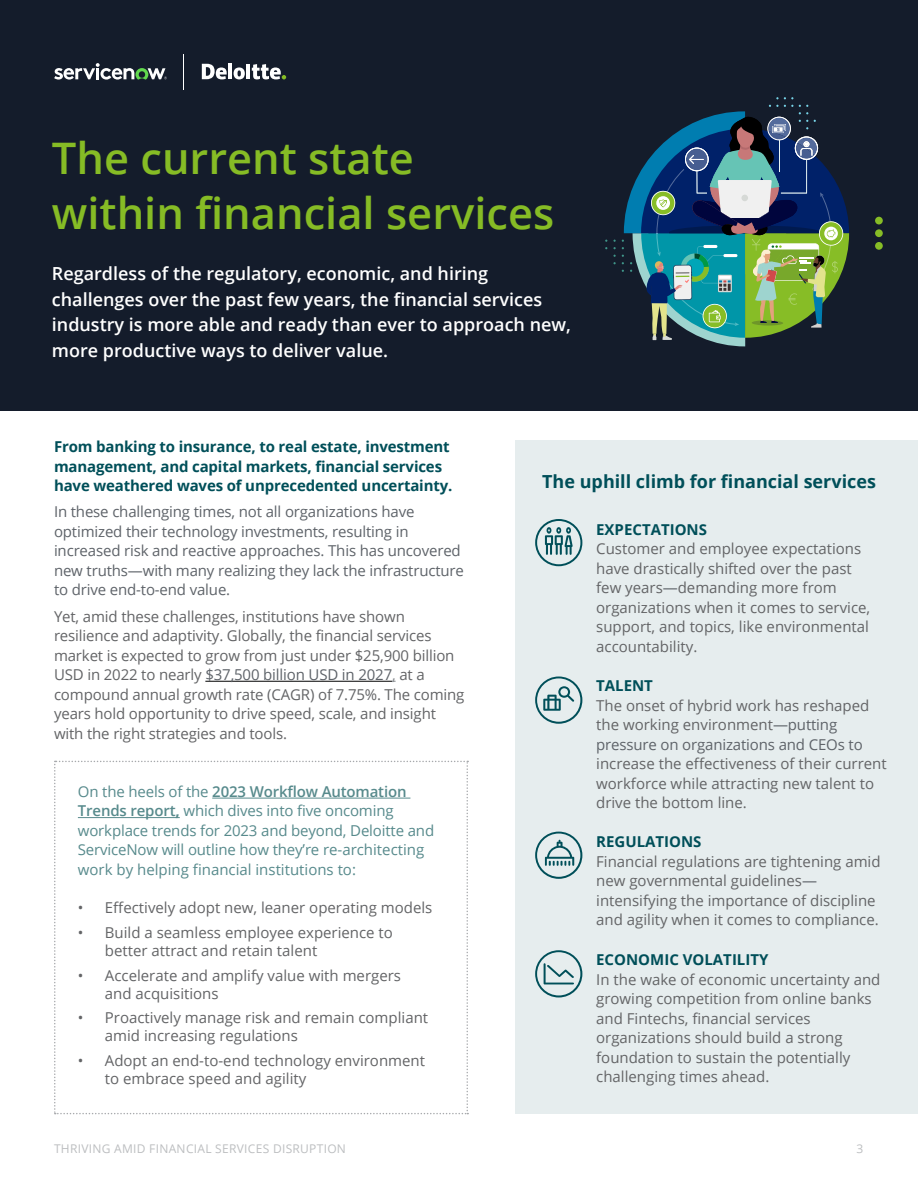
<style>
.page{position:relative;width:918px;height:1188px;background:#fff}
.page>*{position:absolute;margin:0;border:0;box-sizing:border-box;transform-origin:0 0}
.t1{font:600 43.5px/55.5px "Open Sans";color:#86bc25}
.t2{font:600 18px/25.5px "Open Sans";color:#fff}
.t3{font:700 18px "Open Sans";color:#004f59}
.t4{font:15px/19.5px "Open Sans";color:#636466}
.t5{font:15px/19.5px "Open Sans";letter-spacing:-.01em;color:#5e6369}
.t6{font:15px/19.5px "Open Sans";letter-spacing:-.01em;color:#578a8c}
.t7{font:700 15px/19.5px "Open Sans";letter-spacing:-.01em;color:#004f59}
.t8{font:12px "Open Sans";letter-spacing:.025em;color:#bcbec0}
.s1{color:#5e6369}
.s2{color:#868a8e}
.s3{font-weight:600}
.s4{font-weight:700}
</style>
<div class="page">
<div style="left:515px;top:441px;width:403px;height:673px;background:#e6edee"></div>
<div style="left:0;top:0;width:918px;height:410px;background:#141c2b"></div>
<hr style="left:228px;top:64px;width:4px;height:15px;background:#fff">
<svg style="left:234px;top:64px;width:52px;height:15px"></svg>
<svg style="left:202px;top:64px;width:25px;height:15px"></svg>
<svg style="left:54px;top:63px;width:113px;height:17px"></svg>
<hr style="left:184px;top:54px;width:1px;height:35px;background:#fff">
<svg style="left:535px;top:519px;width:47px;height:47px"></svg>
<svg style="left:535px;top:676px;width:47px;height:48px"></svg>
<svg style="left:535px;top:832px;width:47px;height:47px"></svg>
<svg style="left:535px;top:950px;width:47px;height:48px"></svg>
<hr style="left:205px;top:681px;width:187px;height:1px;background:#000">
<svg style="left:54px;top:761px;width:414px;height:353px"></svg>
<hr style="left:212px;top:798px;width:198px;height:1px;background:#578a8c">
<hr style="left:78px;top:817px;width:102px;height:1px;background:#578a8c">
<div style="left:875px;top:217px;width:8px;height:7px;background:#87bd26;border-radius:50%"></div>
<div style="left:875px;top:229px;width:8px;height:8px;background:#87bd26;border-radius:50%"></div>
<div style="left:875px;top:242px;width:8px;height:8px;background:#87bd26;border-radius:50%"></div>
<svg style="left:776px;top:97px;width:17px;height:2px"></svg>
<svg style="left:613px;top:240px;width:3px;height:9px"></svg>
<svg style="left:613px;top:255px;width:3px;height:9px"></svg>
<svg style="left:622px;top:105px;width:227px;height:241px"></svg>
<h1 class="t1" style="left:52px;top:129px;width:504px">The current state within financial services</h1>
<p class="t2" style="left:52px;top:261px;width:521px">Regardless of the regulatory, economic, and hiring challenges over the past few years, the financial services industry is more able and ready than ever to approach new, more productive ways to deliver value.</p>
<p class="t7" style="left:54px;top:437px;width:400px">From banking to insurance, to real estate, investment management, and capital markets, financial services have weathered waves of unprecedented uncertainty.</p>
<p class="t5" style="left:54px;top:502px;width:411px">In these challenging times, not all organizations have optimized their technology investments, resulting in increased risk and reactive approaches. This has uncovered new truths—with many realizing they lack the infrastructure to drive end-to-end value.</p>
<p class="t4" style="left:54px;top:606px;width:412px">Yet, amid these challenges, institutions have shown resilience and adaptivity. Globally, the financial services market is expected to grow from just under $25,900 billion USD in 2022 to nearly <span class="s1">$37,500 billion USD in 2027</span><span class="s2">,</span> at a compound annual growth rate (CAGR) of 7.75%. The coming years hold opportunity to drive speed, scale, and insight with the right strategies and tools.</p>
<p class="t6" style="left:78px;top:781px;width:358px">On the heels of the <span class="s3">2023 Workflow Automation Trends report</span><span class="s4">,</span> which dives into five oncoming workplace trends for 2023 and beyond, Deloitte and ServiceNow will outline how they’re re-architecting work by helping financial institutions to:</p>
<p class="t4" style="left:78px;top:898px;width:356px">• Effectively adopt new, leaner operating models</p>
<p class="t4" style="left:105px;top:923px;width:290px;line-height:18px;text-indent:-27px">• Build a seamless employee experience to better attract and retain talent</p>
<p class="t4" style="left:105px;top:966px;width:298px;line-height:18px;text-indent:-27px">• Accelerate and amplify value with mergers and acquisitions</p>
<p class="t4" style="left:105px;top:1009px;width:325px;line-height:18px;text-indent:-27px">• Proactively manage risk and remain compliant amid increasing regulations</p>
<p class="t4" style="left:105px;top:1051px;width:322px;line-height:18px;text-indent:-27px">• Adopt an end-to-end technology environment to embrace speed and agility</p>
<p class="t3" style="left:542px;top:469px;width:335px">The uphill climb for financial services</p>
<p class="t7" style="left:596px;top:519px;width:112px">EXPECTATIONS</p>
<p class="t4" style="left:596px;top:539px;width:276px">Customer and employee expectations have drastically shifted over the past few years<span class="s1">—</span>demanding more from organizations when it comes to service, support, and topics, like environmental accountability.</p>
<p class="t7" style="left:596px;top:676px;width:58px">TALENT</p>
<p class="t4" style="left:596px;top:695px;width:275px">The onset of hybrid work has reshaped the working environment<span class="s1">—putting pressure on organizations and CEOs to</span></p>
<p class="t4" style="left:596px;top:754px;width:292px">increase the effectiveness of their current workforce while attracting new talent to drive the bottom line.</p>
<p class="t7" style="left:596px;top:832px;width:107px">REGULATIONS</p>
<p class="t4" style="left:596px;top:851px;width:286px">Financial regulations are tightening amid new governmental guidelines<span class="s1">— </span>intensifying the importance of discipline and agility when it comes to compliance.</p>
<p class="t7" style="left:596px;top:950px;width:174px">ECONOMIC VOLATILITY</p>
<p class="t4" style="left:596px;top:969px;width:286px">In the wake of economic uncertainty and growing competition from online banks and Fintechs, financial services organizations should build a strong foundation to sustain the potentially challenging times ahead.</p>
<p class="t8" style="left:54px;top:1141px;width:294px">THRIVING AMID FINANCIAL SERVICES DISRUPTION</p>
<p class="t8" style="left:856px;top:1141px;width:8px">3</p>
</div>
